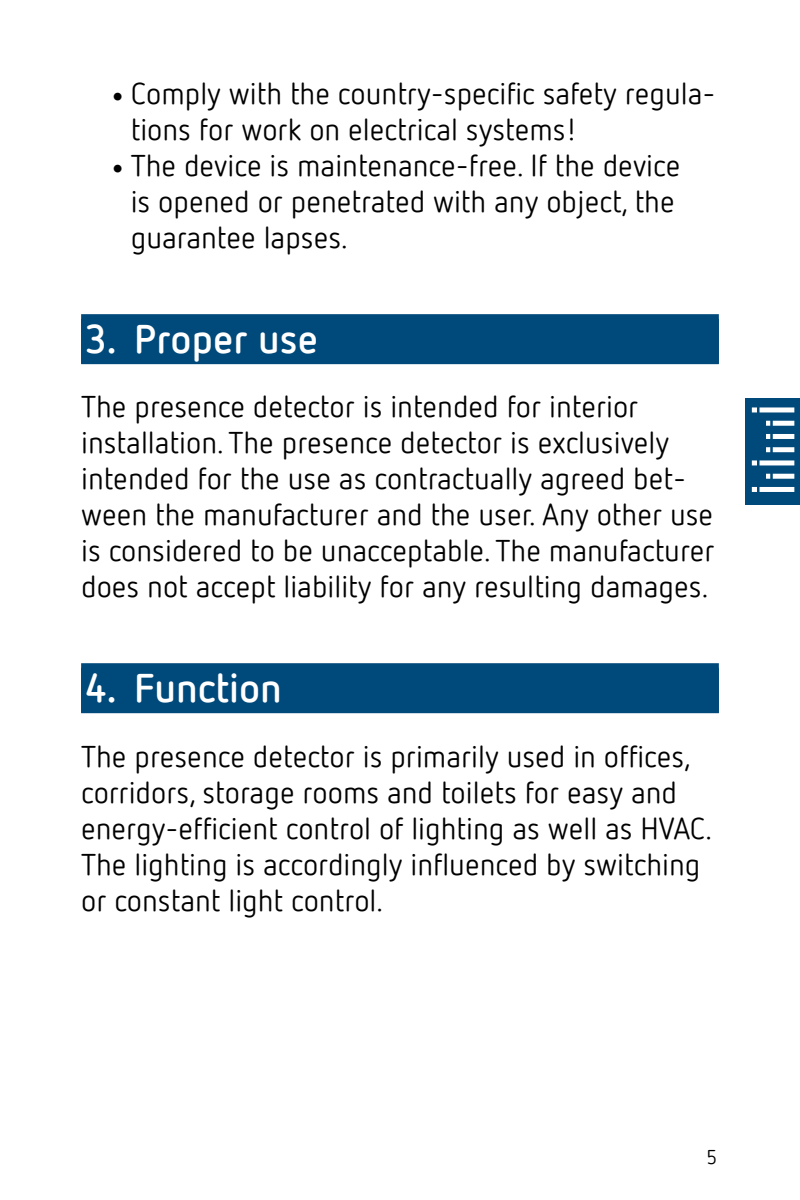
<style>
.page{position:relative;width:800px;height:1200px;background:#fff}
.page>*{position:absolute;margin:0;border:0;box-sizing:border-box;transform-origin:0 0}
.t1{font:700 40px "Netto Offc Pro";color:#fff}
.t2{font:30px/36px "Netto Offc Pro";color:#000}
.t3{font:20px "Netto Offc Pro";color:#000}
.s1{font-size:45px}
</style>
<div class="page">
<div style="left:745px;top:398px;width:55px;height:106px;background:#00497b"></div>
<div style="left:752px;top:407px;width:42px;height:5px;background:#fff"></div>
<div style="left:766px;top:421px;width:28px;height:5px;background:#fff"></div>
<div style="left:766px;top:434px;width:28px;height:5px;background:#fff"></div>
<div style="left:766px;top:447px;width:28px;height:5px;background:#fff"></div>
<div style="left:766px;top:474px;width:28px;height:5px;background:#fff"></div>
<div style="left:752px;top:460px;width:42px;height:5px;background:#fff"></div>
<div style="left:752px;top:487px;width:42px;height:5px;background:#fff"></div>
<hr style="left:757px;top:406px;width:3px;height:92px;background:#00497b">
<hr style="left:770px;top:419px;width:3px;height:36px;background:#00497b">
<hr style="left:770px;top:470px;width:3px;height:14px;background:#00497b">
<div style="left:81px;top:314px;width:638px;height:50px;background:#00497b"></div>
<div style="left:81px;top:663px;width:638px;height:50px;background:#00497b"></div>
<p class="t2" style="left:131px;top:75px;width:586px;text-indent:-25px"><span class="s1">•</span>Comply with the country-specific safety regula&shy;tions for work on electrical systems!</p>
<p class="t2" style="left:131px;top:147px;width:551px;text-indent:-25px"><span class="s1">•</span>The device is maintenance-free. If the device is opened or penetrated with any object, the guarantee lapses.</p>
<h1 class="t1" style="left:85px;top:312px;width:235px">3. Proper use</h1>
<p class="t2" style="left:81px;top:388px;width:635px">The presence detector is intended for interior installation. The presence detector is exclusively intended for the use as contractually agreed bet&shy;ween the manufacturer and the user. Any other use is considered to be unacceptable. The manufacturer does not accept liability for any resulting damages.</p>
<h1 class="t1" style="left:85px;top:661px;width:199px">4. Function</h1>
<p class="t2" style="left:81px;top:737px;width:633px">The presence detector is primarily used in offices, corridors, storage rooms and toilets for easy and energy-efficient control of lighting as well as HVAC.<br>The lighting is accordingly influenced by switching or constant light control.</p>
<p class="t3" style="left:707px;top:1144px;width:12px">5</p>
</div>
